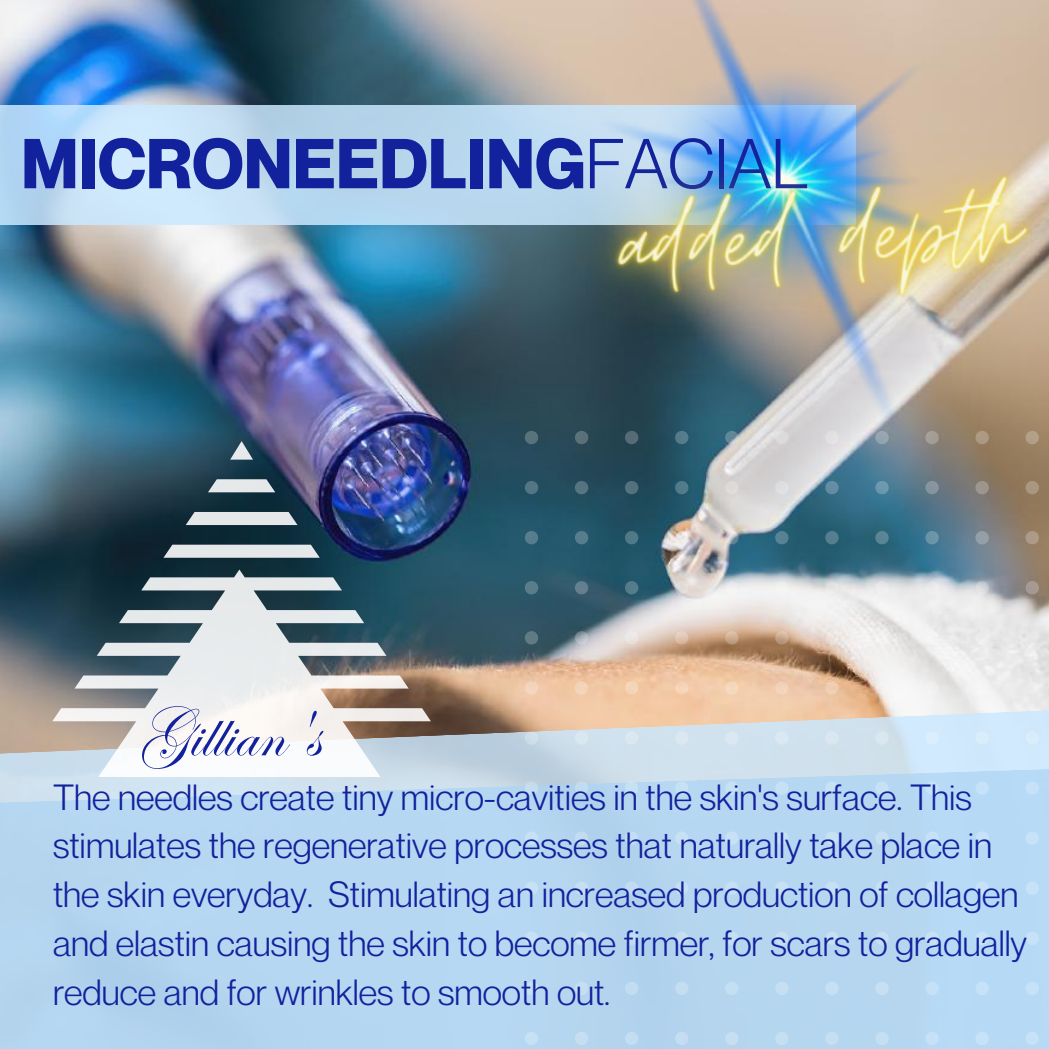
<style>
.page{position:relative;width:1049px;height:1049px;background:#fff}
.page>*{position:absolute;margin:0;border:0;box-sizing:border-box;transform-origin:0 0}
.t1{font:700 69px "Neue Montreal";color:#12229d}
.t2{font:68.5px "Edwardian Script ITC";color:#12229d}
.t3{font:35.5px/48.8px "Neue Montreal";color:#12229d}
.s1{font-weight:400}
</style>
<div class="page">
<img style="left:0;top:0;width:1048px;height:701px">
<svg style="left:0;top:701px;width:1048px;height:347px;background:#b9d5ec"></svg>
<svg style="left:524px;top:531px;width:14px;height:13px"></svg>
<svg style="left:574px;top:531px;width:14px;height:13px"></svg>
<svg style="left:624px;top:531px;width:14px;height:13px"></svg>
<svg style="left:675px;top:531px;width:13px;height:13px"></svg>
<svg style="left:725px;top:531px;width:13px;height:13px"></svg>
<svg style="left:775px;top:531px;width:13px;height:13px"></svg>
<svg style="left:825px;top:531px;width:13px;height:13px"></svg>
<svg style="left:875px;top:531px;width:13px;height:13px"></svg>
<svg style="left:925px;top:531px;width:13px;height:13px"></svg>
<svg style="left:975px;top:531px;width:13px;height:13px"></svg>
<svg style="left:1025px;top:531px;width:13px;height:13px"></svg>
<svg style="left:524px;top:581px;width:14px;height:13px"></svg>
<svg style="left:574px;top:581px;width:14px;height:13px"></svg>
<svg style="left:624px;top:581px;width:14px;height:13px"></svg>
<svg style="left:675px;top:581px;width:13px;height:13px"></svg>
<svg style="left:725px;top:581px;width:13px;height:13px"></svg>
<svg style="left:775px;top:581px;width:13px;height:13px"></svg>
<svg style="left:825px;top:581px;width:13px;height:13px"></svg>
<svg style="left:875px;top:581px;width:13px;height:13px"></svg>
<svg style="left:925px;top:581px;width:13px;height:13px"></svg>
<svg style="left:975px;top:581px;width:13px;height:13px"></svg>
<svg style="left:1025px;top:581px;width:13px;height:13px"></svg>
<svg style="left:524px;top:631px;width:14px;height:13px"></svg>
<svg style="left:574px;top:631px;width:14px;height:13px"></svg>
<svg style="left:624px;top:631px;width:14px;height:13px"></svg>
<svg style="left:675px;top:631px;width:13px;height:13px"></svg>
<svg style="left:725px;top:631px;width:13px;height:13px"></svg>
<svg style="left:775px;top:631px;width:13px;height:13px"></svg>
<svg style="left:825px;top:631px;width:13px;height:13px"></svg>
<svg style="left:875px;top:631px;width:13px;height:13px"></svg>
<svg style="left:925px;top:631px;width:13px;height:13px"></svg>
<svg style="left:975px;top:631px;width:13px;height:13px"></svg>
<svg style="left:1025px;top:631px;width:13px;height:13px"></svg>
<svg style="left:524px;top:681px;width:14px;height:13px"></svg>
<svg style="left:574px;top:681px;width:14px;height:13px"></svg>
<svg style="left:624px;top:681px;width:14px;height:13px"></svg>
<svg style="left:675px;top:681px;width:13px;height:13px"></svg>
<svg style="left:725px;top:681px;width:13px;height:13px"></svg>
<svg style="left:775px;top:681px;width:13px;height:13px"></svg>
<svg style="left:825px;top:681px;width:13px;height:13px"></svg>
<svg style="left:875px;top:681px;width:13px;height:13px"></svg>
<svg style="left:925px;top:681px;width:13px;height:13px"></svg>
<svg style="left:975px;top:681px;width:13px;height:13px"></svg>
<svg style="left:1025px;top:681px;width:13px;height:13px"></svg>
<svg style="left:524px;top:731px;width:14px;height:13px"></svg>
<svg style="left:574px;top:731px;width:14px;height:13px"></svg>
<svg style="left:624px;top:731px;width:14px;height:13px"></svg>
<svg style="left:675px;top:731px;width:13px;height:13px"></svg>
<svg style="left:725px;top:731px;width:13px;height:13px"></svg>
<svg style="left:775px;top:731px;width:13px;height:13px"></svg>
<svg style="left:825px;top:731px;width:13px;height:13px"></svg>
<svg style="left:875px;top:731px;width:13px;height:13px"></svg>
<svg style="left:925px;top:731px;width:13px;height:13px"></svg>
<svg style="left:975px;top:731px;width:13px;height:13px"></svg>
<svg style="left:1025px;top:731px;width:13px;height:13px"></svg>
<svg style="left:524px;top:781px;width:14px;height:13px"></svg>
<svg style="left:574px;top:781px;width:14px;height:13px"></svg>
<svg style="left:624px;top:781px;width:14px;height:13px"></svg>
<svg style="left:675px;top:781px;width:13px;height:13px"></svg>
<svg style="left:725px;top:781px;width:13px;height:13px"></svg>
<svg style="left:775px;top:781px;width:13px;height:13px"></svg>
<svg style="left:825px;top:781px;width:13px;height:13px"></svg>
<svg style="left:875px;top:781px;width:13px;height:13px"></svg>
<svg style="left:925px;top:781px;width:13px;height:13px"></svg>
<svg style="left:975px;top:781px;width:13px;height:13px"></svg>
<svg style="left:1025px;top:781px;width:13px;height:13px"></svg>
<svg style="left:524px;top:831px;width:14px;height:13px"></svg>
<svg style="left:574px;top:831px;width:14px;height:13px"></svg>
<svg style="left:624px;top:831px;width:14px;height:13px"></svg>
<svg style="left:675px;top:831px;width:13px;height:13px"></svg>
<svg style="left:725px;top:831px;width:13px;height:13px"></svg>
<svg style="left:775px;top:831px;width:13px;height:13px"></svg>
<svg style="left:825px;top:831px;width:13px;height:13px"></svg>
<svg style="left:875px;top:831px;width:13px;height:13px"></svg>
<svg style="left:925px;top:831px;width:13px;height:13px"></svg>
<svg style="left:975px;top:831px;width:13px;height:13px"></svg>
<svg style="left:1025px;top:831px;width:13px;height:13px"></svg>
<svg style="left:524px;top:881px;width:14px;height:13px"></svg>
<svg style="left:574px;top:881px;width:14px;height:13px"></svg>
<svg style="left:624px;top:881px;width:14px;height:13px"></svg>
<svg style="left:675px;top:881px;width:13px;height:13px"></svg>
<svg style="left:725px;top:881px;width:13px;height:13px"></svg>
<svg style="left:775px;top:881px;width:13px;height:13px"></svg>
<svg style="left:825px;top:881px;width:13px;height:13px"></svg>
<svg style="left:875px;top:881px;width:13px;height:13px"></svg>
<svg style="left:925px;top:881px;width:13px;height:13px"></svg>
<svg style="left:975px;top:881px;width:13px;height:13px"></svg>
<svg style="left:1025px;top:881px;width:13px;height:13px"></svg>
<svg style="left:524px;top:931px;width:14px;height:13px"></svg>
<svg style="left:574px;top:931px;width:14px;height:13px"></svg>
<svg style="left:624px;top:931px;width:14px;height:13px"></svg>
<svg style="left:675px;top:931px;width:13px;height:13px"></svg>
<svg style="left:725px;top:931px;width:13px;height:13px"></svg>
<svg style="left:775px;top:931px;width:13px;height:13px"></svg>
<svg style="left:825px;top:931px;width:13px;height:13px"></svg>
<svg style="left:875px;top:931px;width:13px;height:13px"></svg>
<svg style="left:925px;top:931px;width:13px;height:13px"></svg>
<svg style="left:975px;top:931px;width:13px;height:13px"></svg>
<svg style="left:1025px;top:931px;width:13px;height:13px"></svg>
<svg style="left:524px;top:981px;width:14px;height:13px"></svg>
<svg style="left:574px;top:981px;width:14px;height:13px"></svg>
<svg style="left:624px;top:981px;width:14px;height:13px"></svg>
<svg style="left:675px;top:981px;width:13px;height:13px"></svg>
<svg style="left:725px;top:981px;width:13px;height:13px"></svg>
<svg style="left:775px;top:981px;width:13px;height:13px"></svg>
<svg style="left:825px;top:981px;width:13px;height:13px"></svg>
<svg style="left:875px;top:981px;width:13px;height:13px"></svg>
<svg style="left:925px;top:981px;width:13px;height:13px"></svg>
<svg style="left:975px;top:981px;width:13px;height:13px"></svg>
<svg style="left:1025px;top:981px;width:13px;height:13px"></svg>
<svg style="left:524px;top:1031px;width:14px;height:13px"></svg>
<svg style="left:574px;top:1031px;width:14px;height:13px"></svg>
<svg style="left:624px;top:1031px;width:14px;height:13px"></svg>
<svg style="left:675px;top:1031px;width:13px;height:13px"></svg>
<svg style="left:725px;top:1031px;width:13px;height:13px"></svg>
<svg style="left:775px;top:1031px;width:13px;height:13px"></svg>
<svg style="left:825px;top:1031px;width:13px;height:13px"></svg>
<svg style="left:875px;top:1031px;width:13px;height:13px"></svg>
<svg style="left:925px;top:1031px;width:13px;height:13px"></svg>
<svg style="left:975px;top:1031px;width:13px;height:13px"></svg>
<svg style="left:1025px;top:1031px;width:13px;height:13px"></svg>
<svg style="left:0;top:105px;width:441px;height:119px;background:#bddbf2"></svg>
<svg style="left:52px;top:569px;width:379px;height:207px"></svg>
<svg style="left:186px;top:512px;width:111px;height:13px"></svg>
<svg style="left:208px;top:479px;width:67px;height:13px"></svg>
<svg style="left:163px;top:544px;width:156px;height:13px;background:#cdd3d6"></svg>
<svg style="left:230px;top:441px;width:23px;height:18px"></svg>
<img style="left:441px;top:0;width:607px;height:498px">
<h1 class="t1" style="left:21px;top:121px;width:788px">MICRONEEDLING<span class="s1">FACIAL</span></h1>
<h2 class="t2" style="left:138px;top:696px;width:182px">Gillian's</h2>
<p class="t3" style="left:53px;top:771px;width:975px">The needles create tiny micro-cavities in the skin's surface. This stimulates the regenerative processes that naturally take place in the skin everyday. Stimulating an increased production of collagen and elastin causing the skin to become firmer, for scars to gradually reduce and for wrinkles to smooth out.</p>
</div>
